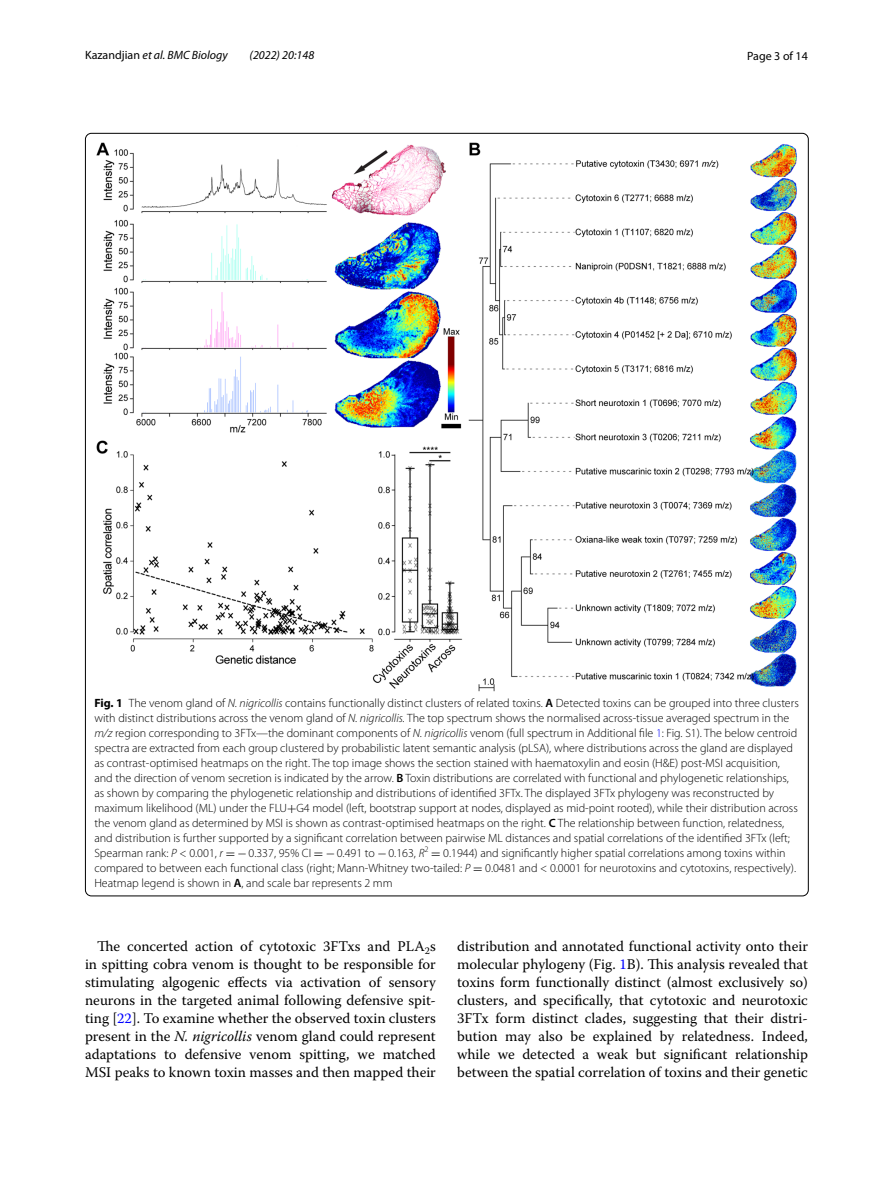
<style>
.page{position:relative;width:893px;height:1187px;background:#fff}
.page>*{position:absolute;margin:0;border:0;box-sizing:border-box;transform-origin:0 0}
.t1{font:14.7px/18px "Warnock Pro";color:#000;text-align:justify}
.t2{font:300 12px/15px "Myriad Pro";color:#000}
.t3{font:italic 12px "Myriad Pro";color:#000}
.t4{font:12px "Myriad Pro";color:#000}
.s1{font-style:normal}
.s2{font-weight:700}
.s3{font-style:italic}
.s4{font-weight:600}
.s5{color:#00f}
.s6{font-family:"MTSY";font-weight:400}
</style>
<div class="page">
<img style="left:97px;top:142px;width:700px;height:549px">
<p class="t3" style="left:85px;top:48px;width:144px"><span class="s1">Kazandjian</span> et al. BMC Biology</p>
<p class="t3" style="left:250px;top:48px;width:66px">(2022) 20:148</p>
<p class="t4" style="left:747px;top:48px;width:62px">Page 3 of 14</p>
<p class="t2" style="left:94px;top:695px;width:706px"><span class="s2">Fig. 1</span> The venom gland of <span class="s3">N. nigricollis</span> contains functionally distinct clusters of related toxins. <span class="s4">A</span> Detected toxins can be grouped into three clusters with distinct distributions across the venom gland of <span class="s3">N. nigricollis.</span> The top spectrum shows the normalised across-tissue averaged spectrum in the <span class="s3">m/z</span> region corresponding to 3FTx—the dominant components of <span class="s3">N. nigricollis</span> venom (full spectrum in Additional file <span class="s5">1</span>: Fig. S1). The below centroid spectra are extracted from each group clustered by probabilistic latent semantic analysis (pLSA), where distributions across the gland are displayed as contrast-optimised heatmaps on the right. The top image shows the section stained with haematoxylin and eosin (H&amp;E) post-MSI acquisition, and the direction of venom secretion is indicated by the arrow. <span class="s4">B</span> Toxin distributions are correlated with functional and phylogenetic relationships, as shown by comparing the phylogenetic relationship and distributions of identified 3FTx. The displayed 3FTx phylogeny was reconstructed by maximum likelihood (ML) under the FLU<span class="s6">+</span>G4 model (left, bootstrap support at nodes, displayed as mid-point rooted), while their distribution across the venom gland as determined by MSI is shown as contrast-optimised heatmaps on the right. <span class="s4">C</span> The relationship between function, relatedness, and distribution is further supported by a significant correlation between pairwise ML distances and spatial correlations of the identified 3FTx (left; Spearman rank: <span class="s3">P</span> &lt; 0.001, <span class="s3">r</span> <span class="s6">= −</span>0.337, 95% CI <span class="s6">= −</span>0.491 to <span class="s6">−</span>0.163, <span class="s3">R</span><sup>2</sup> <span class="s6">=</span> 0.1944) and significantly higher spatial correlations among toxins within compared to between each functional class (right; Mann-Whitney two-tailed: <span class="s3">P</span> <span class="s6">=</span> 0.0481 and &lt; 0.0001 for neurotoxins and cytotoxins, respectively).<br>Heatmap legend is shown in <span class="s4">A</span>, and scale bar represents 2 mm</p>
<p class="t1" style="left:85px;top:936px;width:352px;text-indent:12px">The concerted action of cytotoxic 3FTxs and PLA<sub>2</sub>s in spitting cobra venom is thought to be responsible for stimulating algogenic effects via activation of sensory neurons in the targeted animal following defensive spit&shy;ting [<span class="s5">22</span>]. To examine whether the observed toxin clusters present in the <span class="s3">N. nigricollis</span> venom gland could represent adaptations to defensive venom spitting, we matched MSI peaks to known toxin masses and then mapped their</p>
<p class="t1" style="left:457px;top:936px;width:352px">distribution and annotated functional activity onto their molecular phylogeny (Fig. <span class="s5">1</span>B). This analysis revealed that toxins form functionally distinct (almost exclusively so) clusters, and specifically, that cytotoxic and neurotoxic 3FTx form distinct clades, suggesting that their distri&shy;bution may also be explained by relatedness. Indeed, while we detected a weak but significant relationship between the spatial correlation of toxins and their genetic</p>
</div>
